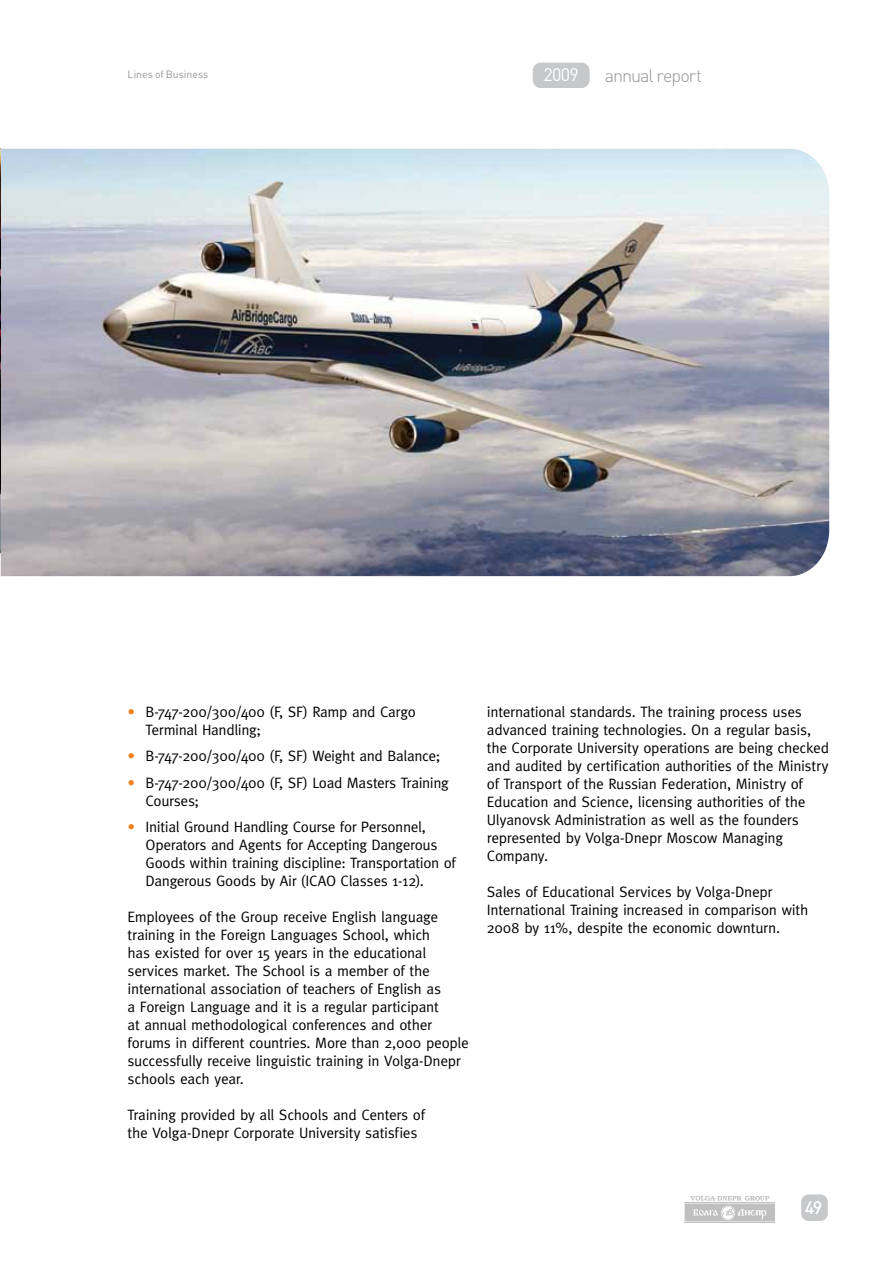
<style>
.page{position:relative;width:893px;height:1263px;background:#fff}
.page>*{position:absolute;margin:0;border:0;box-sizing:border-box;transform-origin:0 0}
.t1{font:300 18px "DIN Cyr";letter-spacing:-.055em;color:#939598}
.t2{font:18px "DIN Cyr";color:#fff}
.t3{font:500 18px "DIN Cyr";color:#fff}
.t4{font:15px/18px "Meta Normal C";letter-spacing:-.02em;color:#000}
.t5{font:10.5px "DIN Cyr";color:#939598}
.s1{color:#f58220}
</style>
<div class="page">
<div style="left:801px;top:1194px;width:27px;height:27px;background:#c7c8ca;border-radius:7px"></div>
<div style="left:533px;top:63px;width:57px;height:25px;background:#c7c8ca;border-radius:8px"></div>
<hr style="left:685px;top:1222px;width:90px;height:1px;background:#c0bfbf">
<svg style="left:685px;top:1196px;width:90px;height:25px"></svg>
<img style="left:0;top:149px;width:829px;height:427px">
<p class="t5" style="left:128px;top:68px;width:82px">Lines of Business</p>
<p class="t2" style="left:543px;top:62px;width:37px">2009</p>
<p class="t1" style="left:605px;top:63px;width:99px">annual report</p>
<p class="t4" style="left:146px;top:703px;width:272px;text-indent:-18px"><span class="s1">•</span> B-747-200/300/400 (F, SF) Ramp and Cargo<br>Terminal Handling;</p>
<p class="t4" style="left:128px;top:747px;width:314px"><span class="s1">•</span> B-747-200/300/400 (F, SF) Weight and Balance;</p>
<p class="t4" style="left:146px;top:774px;width:305px;text-indent:-18px"><span class="s1">•</span> B-747-200/300/400 (F, SF) Load Masters Training<br>Courses;</p>
<p class="t4" style="left:146px;top:818px;width:312px;text-indent:-18px"><span class="s1">•</span> Initial Ground Handling Course for Personnel, Operators and Agents for Accepting Dangerous Goods within training discipline: Transportation of Dangerous Goods by Air (ICAO Classes 1-12).</p>
<p class="t4" style="left:128px;top:908px;width:343px">Employees of the Group receive English language training in the Foreign Languages School, which<br>has existed for over 15 years in the educational services market. The School is a member of the international association of teachers of English as<br>a Foreign Language and it is a regular participant<br>at annual methodological conferences and other forums in different countries. More than 2,000 people successfully receive linguistic training in Volga-Dnepr schools each year.</p>
<p class="t4" style="left:128px;top:1106px;width:299px">Training provided by all Schools and Centers of the Volga-Dnepr Corporate University satisfies</p>
<p class="t4" style="left:487px;top:703px;width:344px">international standards. The training process uses advanced training technologies. On a regular basis, the Corporate University operations are being checked and audited by certification authorities of the Ministry of Transport of the Russian Federation, Ministry of Education and Science, licensing authorities of the Ulyanovsk Administration as well as the founders represented by Volga-Dnepr Moscow Managing Company.</p>
<p class="t4" style="left:487px;top:883px;width:323px">Sales of Educational Services by Volga-Dnepr<br>International Training increased in comparison with<br>2008 by 11%, despite the economic downturn.</p>
<p class="t3" style="left:805px;top:1195px;width:19px">49</p>
</div>
